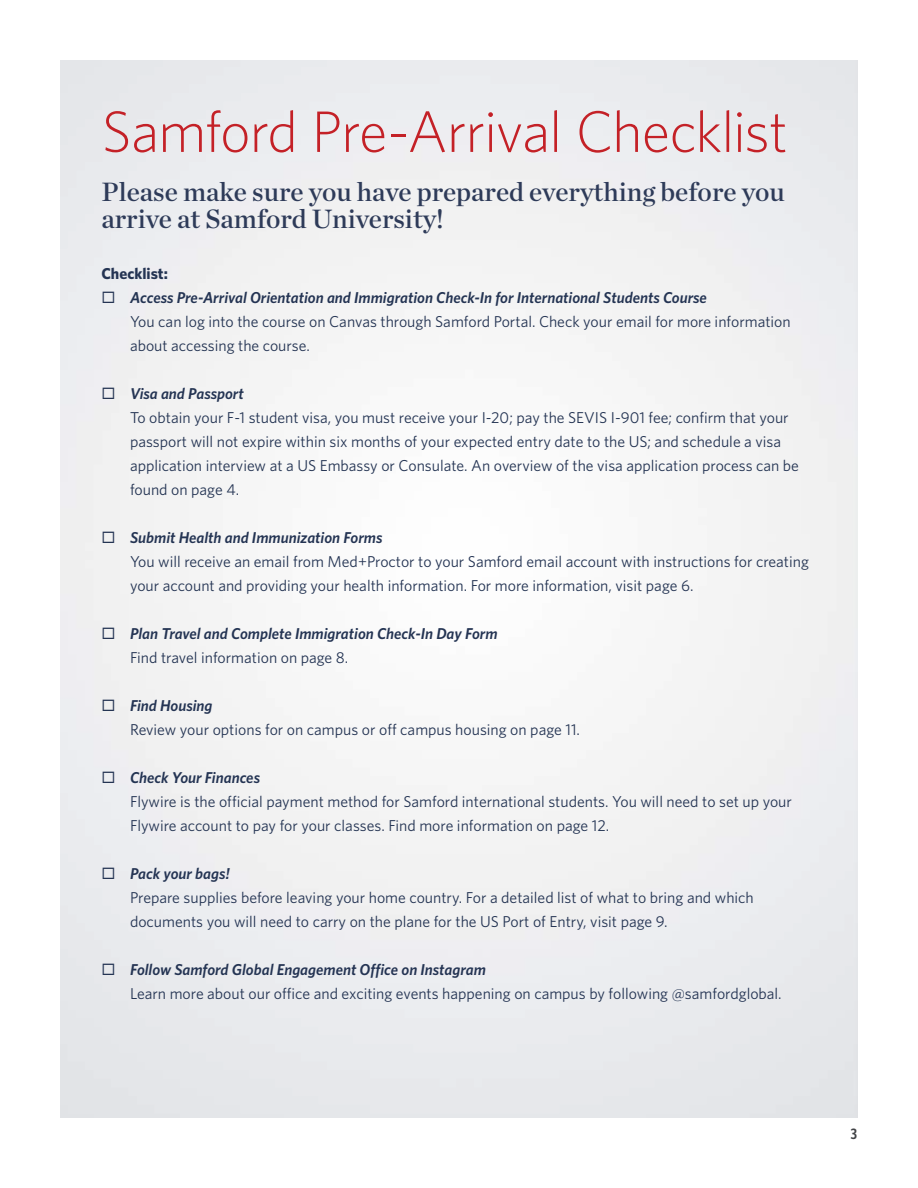
<style>
.page{position:relative;width:918px;height:1188px;background:#fff}
.page>*{position:absolute;margin:0;border:0;box-sizing:border-box;transform-origin:0 0}
.t1{font:300 58.5px "Whitney";letter-spacing:-.02em;color:#c42127}
.t2{font:27px/27px "Chronicle Deck Semi";color:#2e3b59}
.t3{font:15.75px/24px "Whitney";color:#243453}
.t4{font:italic 600 15.75px/24px "Whitney";color:#243453}
.t5{font:700 15.75px "Whitney";color:#243453}
.t6{font:600 15px "Whitney Condensed";color:#424447}
.s1{font-weight:600;font-style:italic}
.s2{font-weight:400;font-style:normal}
</style>
<div class="page">
<h1 class="t1" style="left:102px;top:93px;width:688px">Samford Pre-Arrival Checklist</h1>
<h2 class="t2" style="left:102px;top:176px;width:685px">Please make sure you have prepared everything before you arrive at Samford University!</h2>
<p class="t5" style="left:102px;top:263px;width:68px">Checklist:</p>
<p class="t3" style="left:130px;top:285px;width:662px;text-indent:-29px">◻ <span class="s1">Access Pre-Arrival Orientation and Immigration Check-In for International Students Course<br></span>You can log into the course on Canvas through Samford Portal. Check your email for more information about accessing the course.</p>
<p class="t3" style="left:130px;top:381px;width:671px;text-indent:-29px">◻ <span class="s1">Visa and Passport<br></span>To obtain your F-1 student visa, you must receive your I-20; pay the SEVIS I-901 fee; confirm that your passport will not expire within six months of your expected entry date to the US; and schedule a visa application interview at a US Embassy or Consulate. An overview of the visa application process can be found on page 4.</p>
<p class="t3" style="left:130px;top:525px;width:680px;text-indent:-29px">◻ <span class="s1">Submit Health and Immunization Forms<br></span>You will receive an email from Med+Proctor to your Samford email account with instructions for creating your account and providing your health information. For more information, visit page 6.</p>
<p class="t4" style="left:130px;top:621px;width:369px;text-indent:-29px">◻ Plan Travel and Complete Immigration Check-In Day Form<br><span class="s2">Find travel information on page 8.</span></p>
<p class="t3" style="left:130px;top:693px;width:452px;text-indent:-29px">◻ <span class="s1">Find Housing<br></span>Review your options for on campus or off campus housing on page 11.</p>
<p class="t3" style="left:130px;top:765px;width:663px;text-indent:-29px">◻ <span class="s1">Check Your Finances<br></span>Flywire is the official payment method for Samford international students. You will need to set up your<br>Flywire account to pay for your classes. Find more information on page 12.</p>
<p class="t3" style="left:130px;top:861px;width:625px;text-indent:-29px">◻ <span class="s1">Pack your bags!<br></span>Prepare supplies before leaving your home country. For a detailed list of what to bring and which documents you will need to carry on the plane for the US Port of Entry, visit page 9.</p>
<p class="t3" style="left:130px;top:957px;width:653px;text-indent:-29px">◻ <span class="s1">Follow Samford Global Engagement Office on Instagram<br></span>Learn more about our office and exciting events happening on campus by following @samfordglobal.</p>
<p class="t6" style="left:851px;top:1125px;width:8px">3</p>
</div>
